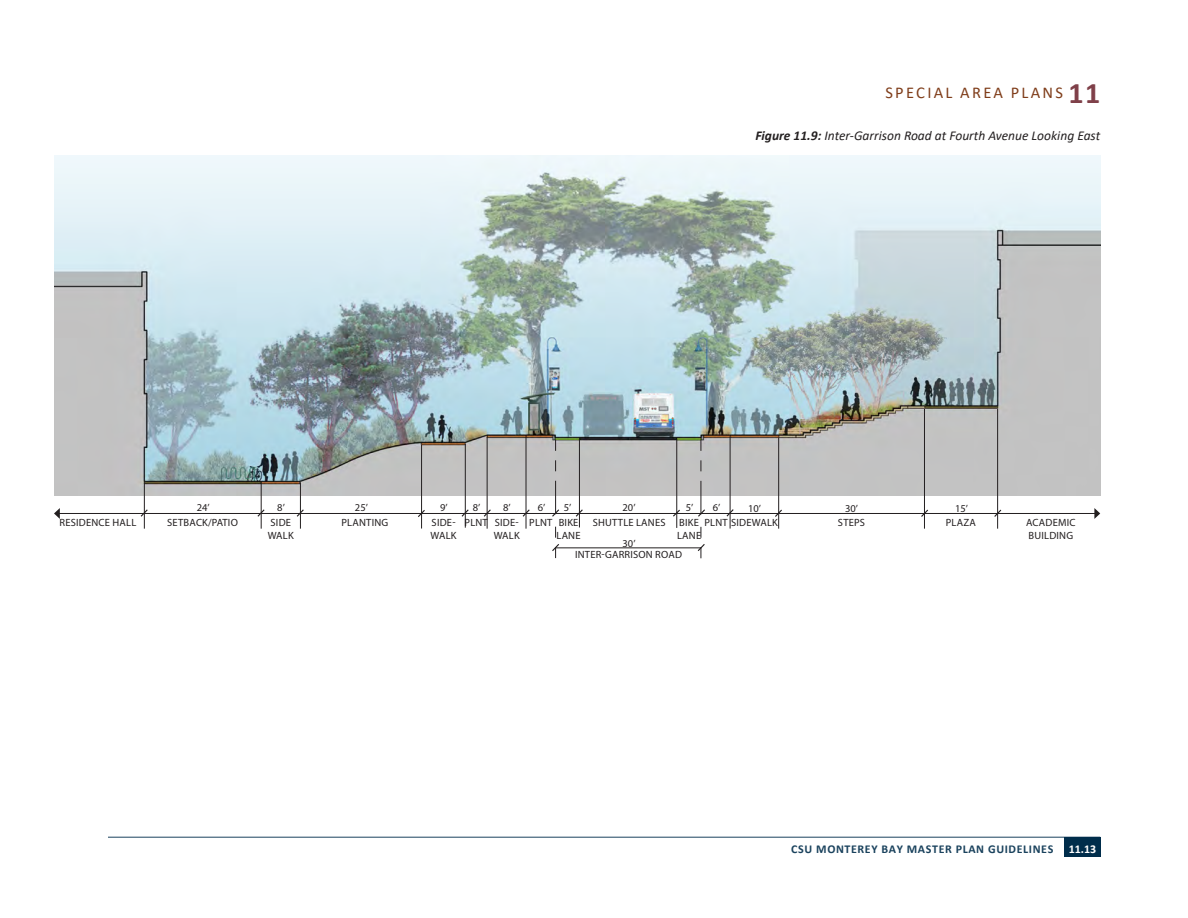
<style>
.page{position:relative;width:1188px;height:918px;background:#fff}
.page>*{position:absolute;margin:0;border:0;box-sizing:border-box;transform-origin:0 0}
.t1{font:16.5px "Calibri";letter-spacing:.14em;color:#7f3d1a}
.t2{font:italic 13.5px "Calibri";color:#231f20}
.t3{font:700 12px "Calibri";letter-spacing:.05em;color:#1a425d}
.t4{font:700 12px "Calibri";color:#fff}
.section_labels{font:10.5px/12.6px "Myriad Pro";letter-spacing:.02em;color:#231f20}
.s1{font-weight:700;font-size:30px;color:#7f4049}
.s2{font-weight:700}
</style>
<div class="page">
<hr style="left:108px;top:837px;width:992px;height:1px;background:#1a425d">
<div style="left:1064px;top:837px;width:36px;height:19px;background:#002d4b"></div>
<img style="left:54px;top:155px;width:1046px;height:340px">
<svg style="left:483px;top:508px;width:8px;height:10px"></svg>
<svg style="left:522px;top:508px;width:8px;height:10px"></svg>
<svg style="left:461px;top:508px;width:8px;height:10px"></svg>
<svg style="left:296px;top:508px;width:8px;height:10px"></svg>
<svg style="left:257px;top:508px;width:8px;height:10px"></svg>
<svg style="left:418px;top:509px;width:7px;height:9px"></svg>
<svg style="left:140px;top:508px;width:8px;height:10px"></svg>
<svg style="left:575px;top:508px;width:8px;height:10px"></svg>
<svg style="left:673px;top:508px;width:7px;height:10px"></svg>
<svg style="left:775px;top:508px;width:7px;height:10px"></svg>
<svg style="left:921px;top:509px;width:7px;height:8px"></svg>
<svg style="left:994px;top:508px;width:8px;height:10px"></svg>
<svg style="left:726px;top:508px;width:8px;height:10px"></svg>
<hr style="left:59px;top:513px;width:1036px;height:1px;background:#231f20">
<svg style="left:54px;top:508px;width:6px;height:11px"></svg>
<svg style="left:1094px;top:508px;width:6px;height:11px"></svg>
<hr style="left:487px;top:437px;width:1px;height:92px;background:#231f20">
<hr style="left:526px;top:437px;width:1px;height:92px;background:#231f20">
<hr style="left:465px;top:444px;width:1px;height:84px;background:#231f20">
<hr style="left:300px;top:482px;width:1px;height:47px;background:#231f20">
<hr style="left:261px;top:482px;width:1px;height:47px;background:#231f20">
<hr style="left:421px;top:445px;width:1px;height:84px;background:#231f20">
<hr style="left:144px;top:482px;width:1px;height:47px;background:#231f20">
<hr style="left:579px;top:439px;width:1px;height:88px;background:#231f20">
<hr style="left:677px;top:439px;width:1px;height:89px;background:#231f20">
<hr style="left:778px;top:438px;width:1px;height:91px;background:#231f20">
<hr style="left:924px;top:409px;width:1px;height:120px;background:#231f20">
<hr style="left:997px;top:409px;width:1px;height:120px;background:#231f20">
<hr style="left:730px;top:437px;width:1px;height:92px;background:#231f20">
<svg style="left:697px;top:440px;width:9px;height:119px"></svg>
<svg style="left:551px;top:440px;width:9px;height:119px"></svg>
<hr style="left:556px;top:548px;width:145px;height:1px;background:#231f20">
<h1 class="t1" style="left:885px;top:81px;width:216px">SPECIAL AREA PLANS <span class="s1">11</span></h1>
<p class="t2" style="left:755px;top:126px;width:346px"><span class="s2">Figure 11.9:</span> Inter-Garrison Road at Fourth Avenue Looking East</p>
<p class="section_labels" style="left:197px;top:501px;width:14px">24’</p>
<p class="section_labels" style="left:277px;top:501px;width:9px">8’</p>
<p class="section_labels" style="left:355px;top:501px;width:14px">25’</p>
<p class="section_labels" style="left:440px;top:501px;width:9px">9’</p>
<p class="section_labels" style="left:473px;top:501px;width:9px">8’</p>
<p class="section_labels" style="left:503px;top:501px;width:9px">8’</p>
<p class="section_labels" style="left:538px;top:501px;width:9px">6’</p>
<p class="section_labels" style="left:748px;top:502px;width:14px">10’</p>
<p class="section_labels" style="left:845px;top:502px;width:14px">30’</p>
<p class="section_labels" style="left:955px;top:502px;width:14px">15’</p>
<p class="section_labels" style="left:564px;top:501px;width:9px">5’</p>
<p class="section_labels" style="left:623px;top:501px;width:14px">20’</p>
<p class="section_labels" style="left:686px;top:501px;width:9px">5’</p>
<p class="section_labels" style="left:713px;top:501px;width:9px">6’</p>
<p class="section_labels" style="left:623px;top:537px;width:14px">30’</p>
<p class="section_labels" style="left:432px;top:516px;width:25px">SIDE-</p>
<p class="section_labels" style="left:465px;top:516px;width:25px">PLNT</p>
<p class="section_labels" style="left:529px;top:516px;width:25px">PLNT</p>
<p class="section_labels" style="left:431px;top:529px;width:27px">WALK</p>
<p class="section_labels" style="left:60px;top:516px;width:78px">RESIDENCE HALL</p>
<p class="section_labels" style="left:342px;top:516px;width:48px">PLANTING</p>
<p class="section_labels" style="left:494px;top:516px;width:27px">SIDE-<br>WALK</p>
<p class="section_labels" style="left:167px;top:516px;width:72px">SETBACK/PATIO</p>
<p class="section_labels" style="left:268px;top:516px;width:27px">SIDE<br>WALK</p>
<p class="section_labels" style="left:557px;top:516px;width:26px">BIKE<br>LANE</p>
<p class="section_labels" style="left:593px;top:516px;width:74px">SHUTTLE LANES</p>
<p class="section_labels" style="left:575px;top:548px;width:108px">INTER-GARRISON ROAD</p>
<p class="section_labels" style="left:679px;top:516px;width:21px">BIKE</p>
<p class="section_labels" style="left:704px;top:516px;width:75px">PLNT SIDEWALK</p>
<p class="section_labels" style="left:677px;top:529px;width:26px">LANE</p>
<p class="section_labels" style="left:838px;top:516px;width:29px">STEPS</p>
<p class="section_labels" style="left:946px;top:516px;width:32px">PLAZA</p>
<p class="section_labels" style="left:1026px;top:516px;width:51px">ACADEMIC</p>
<p class="section_labels" style="left:1029px;top:529px;width:46px">BUILDING</p>
<p class="t3" style="left:791px;top:841px;width:264px">CSU MONTEREY BAY MASTER PLAN GUIDELINES</p>
<p class="t4" style="left:1069px;top:841px;width:29px">11.13</p>
</div>
